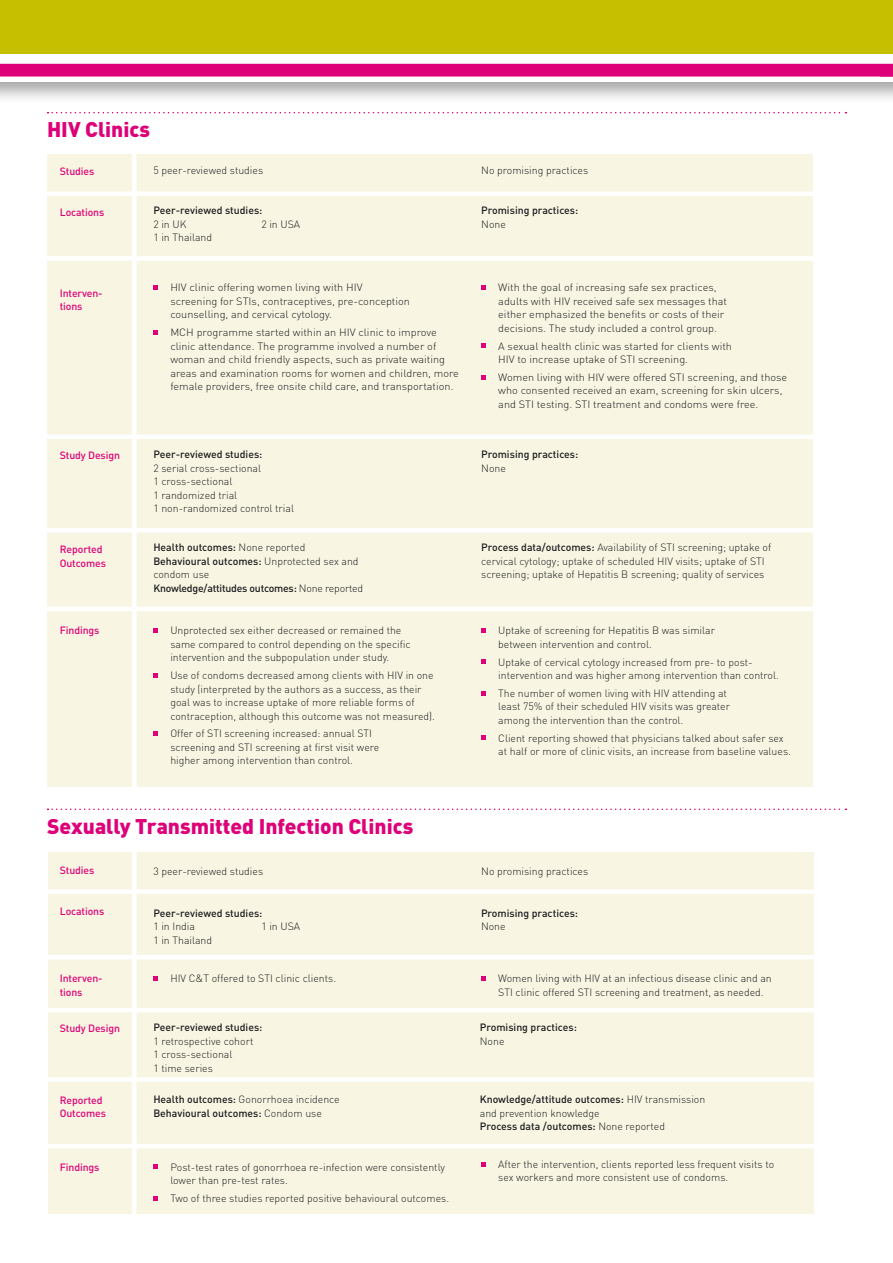
<style>
.page{position:relative;width:893px;height:1263px;background:#fff}
.page>*{position:absolute;margin:0;border:0;box-sizing:border-box;transform-origin:0 0}
.t1{font:900 21px "DIN";color:#de0078}
.t2{font:300 10.5px/13.5px "DIN";color:#1b1b1f}
.t3{font:300 10.5px/13.5px "DIN";color:#1b1b1f;scale:1.04 1}
.t4{font:500 10.5px/13.5px "DIN";color:#1b1b1f}
.t5{font:500 10.5px/13.5px "DIN";letter-spacing:-.01em;color:#de0078}
.s1{font-weight:300}
.s2{font-weight:500}
</style>
<div class="page">
<div style="left:0;top:0;width:893px;height:104px;background:#1b1b1f;opacity:.4"></div>
<div style="left:0;top:0;width:893px;height:82px;background:#fff"></div>
<div style="left:0;top:64px;width:893px;height:12px;background:#de0078"></div>
<div style="left:48px;top:852px;width:765px;height:361px;background:#f8f6e2"></div>
<svg style="left:153px;top:976px;width:5px;height:5px"></svg>
<svg style="left:481px;top:976px;width:4px;height:5px"></svg>
<svg style="left:153px;top:1165px;width:5px;height:4px"></svg>
<svg style="left:153px;top:1196px;width:5px;height:4px"></svg>
<svg style="left:481px;top:1162px;width:4px;height:4px"></svg>
<div style="left:43px;top:889px;width:782px;height:5px;background:#fff"></div>
<hr style="left:43px;top:955px;width:782px;height:4px;background:#fff">
<hr style="left:43px;top:1008px;width:782px;height:4px;background:#fff">
<div style="left:43px;top:1077px;width:782px;height:5px;background:#fff"></div>
<hr style="left:43px;top:1144px;width:782px;height:4px;background:#fff">
<div style="left:47px;top:154px;width:765px;height:633px;background:#f8f6e2"></div>
<svg style="left:153px;top:285px;width:5px;height:5px"></svg>
<svg style="left:153px;top:330px;width:5px;height:4px"></svg>
<svg style="left:481px;top:285px;width:4px;height:5px"></svg>
<svg style="left:481px;top:344px;width:4px;height:4px"></svg>
<svg style="left:481px;top:375px;width:4px;height:4px"></svg>
<svg style="left:153px;top:628px;width:5px;height:5px"></svg>
<svg style="left:153px;top:673px;width:5px;height:4px"></svg>
<svg style="left:153px;top:731px;width:5px;height:5px"></svg>
<svg style="left:481px;top:628px;width:4px;height:5px"></svg>
<svg style="left:481px;top:660px;width:4px;height:4px"></svg>
<svg style="left:481px;top:691px;width:4px;height:4px"></svg>
<svg style="left:481px;top:736px;width:4px;height:4px"></svg>
<hr style="left:43px;top:192px;width:780px;height:4px;background:#fff">
<div style="left:43px;top:256px;width:780px;height:5px;background:#fff"></div>
<div style="left:43px;top:434px;width:780px;height:5px;background:#fff"></div>
<div style="left:132px;top:151px;width:5px;height:1112px;background:#fff"></div>
<hr style="left:43px;top:607px;width:782px;height:4px;background:#fff">
<hr style="left:43px;top:528px;width:780px;height:4px;background:#fff">
<div style="left:0;top:0;width:893px;height:53px;background:#c6bf00"></div>
<div style="left:0;top:65px;width:893px;height:12px;background:#de0078"></div>
<svg style="left:48px;top:808px;width:798px;height:2px"></svg>
<svg style="left:48px;top:112px;width:798px;height:1px"></svg>
<h1 class="t1" style="left:47px;top:115px;width:105px">HIV Clinics</h1>
<p class="t5" style="left:60px;top:164px;width:36px">Studies</p>
<p class="t5" style="left:60px;top:205px;width:46px">Locations</p>
<p class="t2" style="left:153px;top:164px;width:111px">5 peer-reviewed studies</p>
<p class="t2" style="left:481px;top:164px;width:109px">No promising practices</p>
<p class="t4" style="left:153px;top:203px;width:111px">Peer-reviewed studies:</p>
<p class="t2" style="left:153px;top:217px;width:35px">2 in UK</p>
<p class="t2" style="left:261px;top:217px;width:40px">2 in USA</p>
<p class="t2" style="left:153px;top:231px;width:60px">1 in Thailand</p>
<p class="t4" style="left:481px;top:203px;width:99px">Promising practices:</p>
<p class="t2" style="left:481px;top:217px;width:26px">None</p>
<p class="t5" style="left:60px;top:286px;width:44px">Interven&shy;tions</p>
<p class="t3" style="left:170px;top:281px;width:232px">HIV clinic offering women living with HIV screening for STIs, contraceptives, pre-conception counselling, and cervical cytology.</p>
<p class="t3" style="left:170px;top:325px;width:279px">MCH programme started within an HIV clinic to improve clinic attendance. The programme involved a number of woman and child friendly aspects, such as private waiting areas and examination rooms for women and children, more female providers, free onsite child care, and transportation.</p>
<p class="t3" style="left:498px;top:281px;width:222px">With the goal of increasing safe sex practices, adults with HIV received safe sex messages that either emphasized the benefits or costs of their decisions. The study included a control group.</p>
<p class="t3" style="left:498px;top:339px;width:226px">A sexual health clinic was started for clients with<br>HIV to increase uptake of STI screening.</p>
<p class="t3" style="left:498px;top:370px;width:279px">Women living with HIV were offered STI screening, and those who consented received an exam, screening for skin ulcers, and STI testing. STI treatment and condoms were free.</p>
<p class="t5" style="left:60px;top:448px;width:62px">Study Design</p>
<p class="t4" style="left:153px;top:447px;width:111px">Peer-reviewed studies:</p>
<p class="t2" style="left:153px;top:461px;width:142px">2 serial cross-sectional<br>1 cross-sectional<br>1 randomized trial<br>1 non-randomized control trial</p>
<p class="t4" style="left:481px;top:447px;width:99px">Promising practices:</p>
<p class="t2" style="left:481px;top:461px;width:26px">None</p>
<p class="t5" style="left:60px;top:542px;width:48px">Reported<br>Outcomes</p>
<p class="t5" style="left:60px;top:623px;width:41px">Findings</p>
<p class="t4" style="left:153px;top:540px;width:211px">Health outcomes: <span class="s1">None reported </span>Behavioural outcomes: <span class="s1">Unprotected sex and condom use<br></span>Knowledge/attitudes outcomes: <span class="s1">None reported</span></p>
<p class="t2" style="left:481px;top:541px;width:291px"><span class="s2">Process data/outcomes:</span> Availability of STI screening; uptake of cervical cytology; uptake of scheduled HIV visits; uptake of STI screening; uptake of Hepatitis B screening; quality of services</p>
<p class="t2" style="left:170px;top:624px;width:242px">Unprotected sex either decreased or remained the same compared to control depending on the specific intervention and the subpopulation under study.</p>
<p class="t2" style="left:170px;top:668px;width:266px">Use of condoms decreased among clients with HIV in one study (interpreted by the authors as a success, as their goal was to increase uptake of more reliable forms of contraception, although this outcome was not measured).</p>
<p class="t2" style="left:170px;top:727px;width:210px">Offer of STI screening increased: annual STI screening and STI screening at first visit were higher among intervention than control.</p>
<p class="t2" style="left:498px;top:624px;width:218px">Uptake of screening for Hepatitis B was similar between intervention and control.</p>
<p class="t2" style="left:498px;top:655px;width:282px">Uptake of cervical cytology increased from pre- to post&shy;intervention and was higher among intervention than control.</p>
<p class="t2" style="left:498px;top:686px;width:233px">The number of women living with HIV attending at least 75% of their scheduled HIV visits was greater among the intervention than the control.</p>
<p class="t2" style="left:498px;top:731px;width:294px">Client reporting showed that physicians talked about safer sex at half or more of clinic visits, an increase from baseline values.</p>
<h1 class="t1" style="left:47px;top:812px;width:368px">Sexually Transmitted Infection Clinics</h1>
<p class="t5" style="left:60px;top:863px;width:36px">Studies</p>
<p class="t5" style="left:60px;top:904px;width:46px">Locations</p>
<p class="t2" style="left:153px;top:864px;width:111px">3 peer-reviewed studies</p>
<p class="t2" style="left:481px;top:864px;width:109px">No promising practices</p>
<p class="t4" style="left:153px;top:906px;width:111px">Peer-reviewed studies:</p>
<p class="t2" style="left:153px;top:920px;width:43px">1 in India</p>
<p class="t2" style="left:261px;top:920px;width:40px">1 in USA</p>
<p class="t2" style="left:153px;top:933px;width:60px">1 in Thailand</p>
<p class="t4" style="left:481px;top:906px;width:99px">Promising practices:</p>
<p class="t2" style="left:481px;top:920px;width:26px">None</p>
<p class="t5" style="left:60px;top:971px;width:44px">Interven&shy;tions</p>
<p class="t5" style="left:60px;top:1021px;width:62px">Study Design</p>
<p class="t2" style="left:170px;top:972px;width:167px">HIV C&amp;T offered to STI clinic clients.</p>
<p class="t2" style="left:498px;top:972px;width:275px">Women living with HIV at an infectious disease clinic and an<br>STI clinic offered STI screening and treatment, as needed.</p>
<p class="t4" style="left:153px;top:1020px;width:111px">Peer-reviewed studies:</p>
<p class="t2" style="left:153px;top:1034px;width:102px">1 retrospective cohort<br>1 cross-sectional<br>1 time series</p>
<p class="t4" style="left:480px;top:1020px;width:99px">Promising practices:</p>
<p class="t2" style="left:480px;top:1034px;width:26px">None</p>
<p class="t5" style="left:60px;top:1093px;width:48px">Reported<br>Outcomes</p>
<p class="t5" style="left:60px;top:1160px;width:41px">Findings</p>
<p class="t4" style="left:153px;top:1092px;width:188px">Health outcomes: <span class="s1">Gonorrhoea incidence<br></span>Behavioural outcomes: <span class="s1">Condom use</span></p>
<p class="t2" style="left:480px;top:1093px;width:227px"><span class="s2">Knowledge/attitude outcomes:</span> HIV transmission and prevention knowledge<br><span class="s2">Process data /outcomes:</span> None reported</p>
<p class="t2" style="left:170px;top:1160px;width:276px">Post-test rates of gonorrhoea re-infection were consistently lower than pre-test rates.</p>
<p class="t2" style="left:170px;top:1191px;width:280px">Two of three studies reported positive behavioural outcomes.</p>
<p class="t2" style="left:498px;top:1157px;width:277px">After the intervention, clients reported less frequent visits to sex workers and more consistent use of condoms.</p>
</div>
